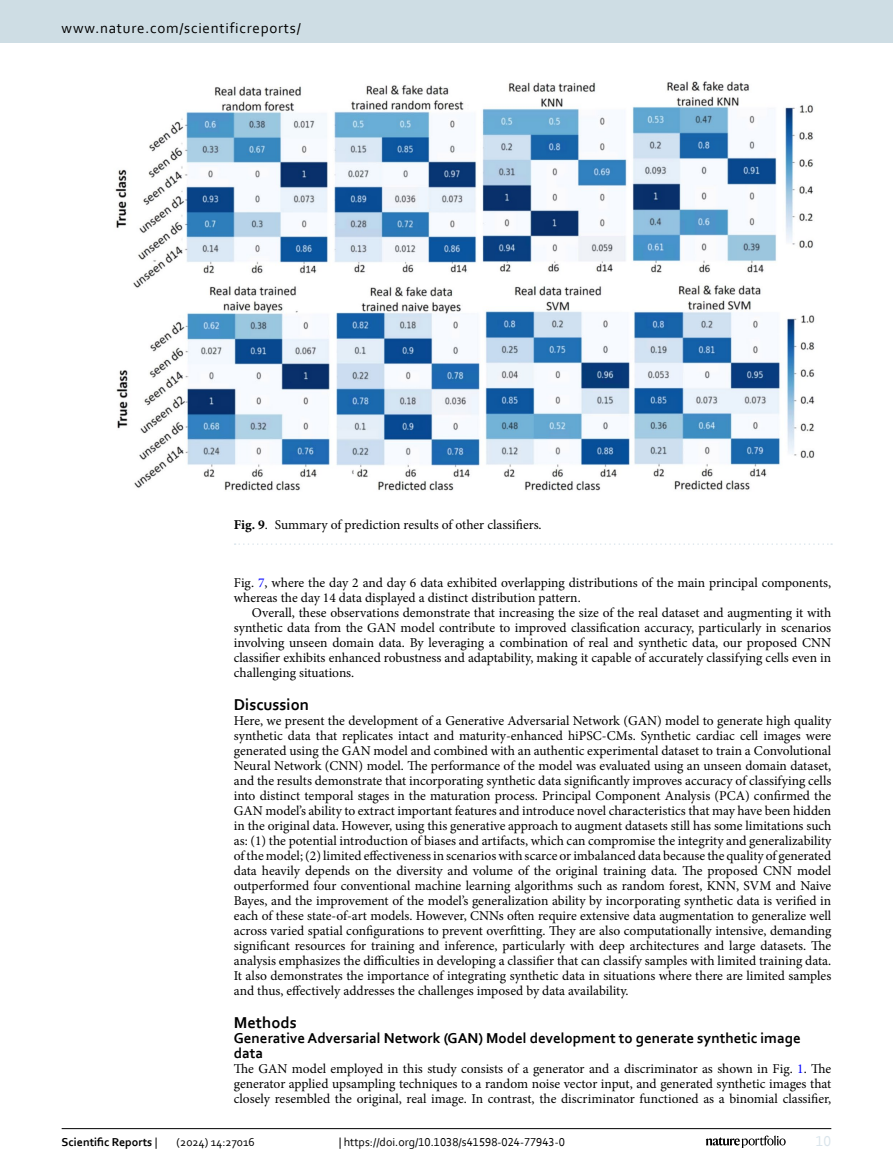
<style>
.page{position:relative;width:893px;height:1174px;background:#fff}
.page>*{position:absolute;margin:0;border:0;box-sizing:border-box;transform-origin:0 0}
.Head_1{font:700 16.5px "Corbel";color:#000}
.Head_2_After_1{font:700 15px/15px "Corbel";color:#000}
.t1{font:15px "Corbel";letter-spacing:.05em;color:#000}
.t2{font:15px "Corbel";color:#d9e4eb}
.Body_Text{font:13.5px/15px "Minion Pro";color:#000;text-align:justify}
.Body_Text_Indent{font:13.5px/15px "Minion Pro";letter-spacing:-.005em;color:#000}
.Figure_Caption{font:13.5px "Minion Pro";color:#000}
.t3{font:12px "Corbel";color:#000}
.t4{font:700 12px "Corbel";color:#000}
.s1{font-weight:700}
.s2{color:#00f}
.s3{font-weight:400}
</style>
<div class="page">
<img style="left:115px;top:81px;width:700px;height:410px">
<svg style="left:235px;top:543px;width:597px;height:2px"></svg>
<hr style="left:62px;top:1128px;width:769px;height:1px;background:#000">
<svg style="left:706px;top:1135px;width:80px;height:12px"></svg>
<div style="left:0;top:0;width:893px;height:43px;background:#cedde4"></div>
<p class="t1" style="left:62px;top:18px;width:241px">www.nature.com/scientificreports/</p>
<p class="Figure_Caption" style="left:234px;top:515px;width:309px"><span class="s1">Fig. 9</span>. Summary of prediction results of other classifiers.</p>
<p class="Body_Text_Indent" style="left:234px;top:575px;width:599px">Fig. <span class="s2">7</span>, where the day 2 and day 6 data exhibited overlapping distributions of the main principal components, whereas the day 14 data displayed a distinct distribution pattern.</p>
<p class="Body_Text_Indent" style="left:234px;top:605px;width:599px;text-align:justify;text-indent:18px">Overall, these observations demonstrate that increasing the size of the real dataset and augmenting it with synthetic data from the GAN model contribute to improved classification accuracy, particularly in scenarios involving unseen domain data. By leveraging a combination of real and synthetic data, our proposed CNN classifier exhibits enhanced robustness and adaptability, making it capable of accurately classifying cells even in challenging situations.</p>
<p class="Head_1" style="left:234px;top:694px;width:77px">Discussion</p>
<p class="Body_Text" style="left:234px;top:713px;width:599px">Here, we present the development of a Generative Adversarial Network (GAN) model to generate high quality synthetic data that replicates intact and maturity-enhanced hiPSC-CMs. Synthetic cardiac cell images were generated using the GAN model and combined with an authentic experimental dataset to train a Convolutional Neural Network (CNN) model. The performance of the model was evaluated using an unseen domain dataset, and the results demonstrate that incorporating synthetic data significantly improves accuracy of classifying cells into distinct temporal stages in the maturation process. Principal Component Analysis (PCA) confirmed the GAN model’s ability to extract important features and introduce novel characteristics that may have been hidden in the original data. However, using this generative approach to augment datasets still has some limitations such as: (1) the potential introduction of biases and artifacts, which can compromise the integrity and generalizability of the model; (2) limited effectiveness in scenarios with scarce or imbalanced data because the quality of generated data heavily depends on the diversity and volume of the original training data. The proposed CNN model outperformed four conventional machine learning algorithms such as random forest, KNN, SVM and Naive Bayes, and the improvement of the model’s generalization ability by incorporating synthetic data is verified in each of these state-of-art models. However, CNNs often require extensive data augmentation to generalize well across varied spatial configurations to prevent overfitting. They are also computationally intensive, demanding significant resources for training and inference, particularly with deep architectures and large datasets. The analysis emphasizes the difficulties in developing a classifier that can classify samples with limited training data.<br>It also demonstrates the importance of integrating synthetic data in situations where there are limited samples and thus, effectively addresses the challenges imposed by data availability.</p>
<p class="Head_1" style="left:234px;top:1012px;width:64px">Methods</p>
<p class="Head_2_After_1" style="left:234px;top:1030px;width:568px">Generative Adversarial Network (GAN) Model development to generate synthetic image data</p>
<p class="Body_Text" style="left:234px;top:1061px;width:599px">The GAN model employed in this study consists of a generator and a discriminator as shown in Fig. <span class="s2">1</span>. The generator applied upsampling techniques to a random noise vector input, and generated synthetic images that closely resembled the original, real image. In contrast, the discriminator functioned as a binomial classifier,</p>
<p class="t4" style="left:62px;top:1134px;width:97px">Scientific Reports <span class="s3">|</span></p>
<p class="t3" style="left:177px;top:1134px;width:80px">(2024) 14:27016</p>
<p class="t3" style="left:339px;top:1134px;width:228px">| https://doi.org/10.1038/s41598-024-77943-0</p>
<p class="t2" style="left:816px;top:1132px;width:17px">10</p>
</div>
